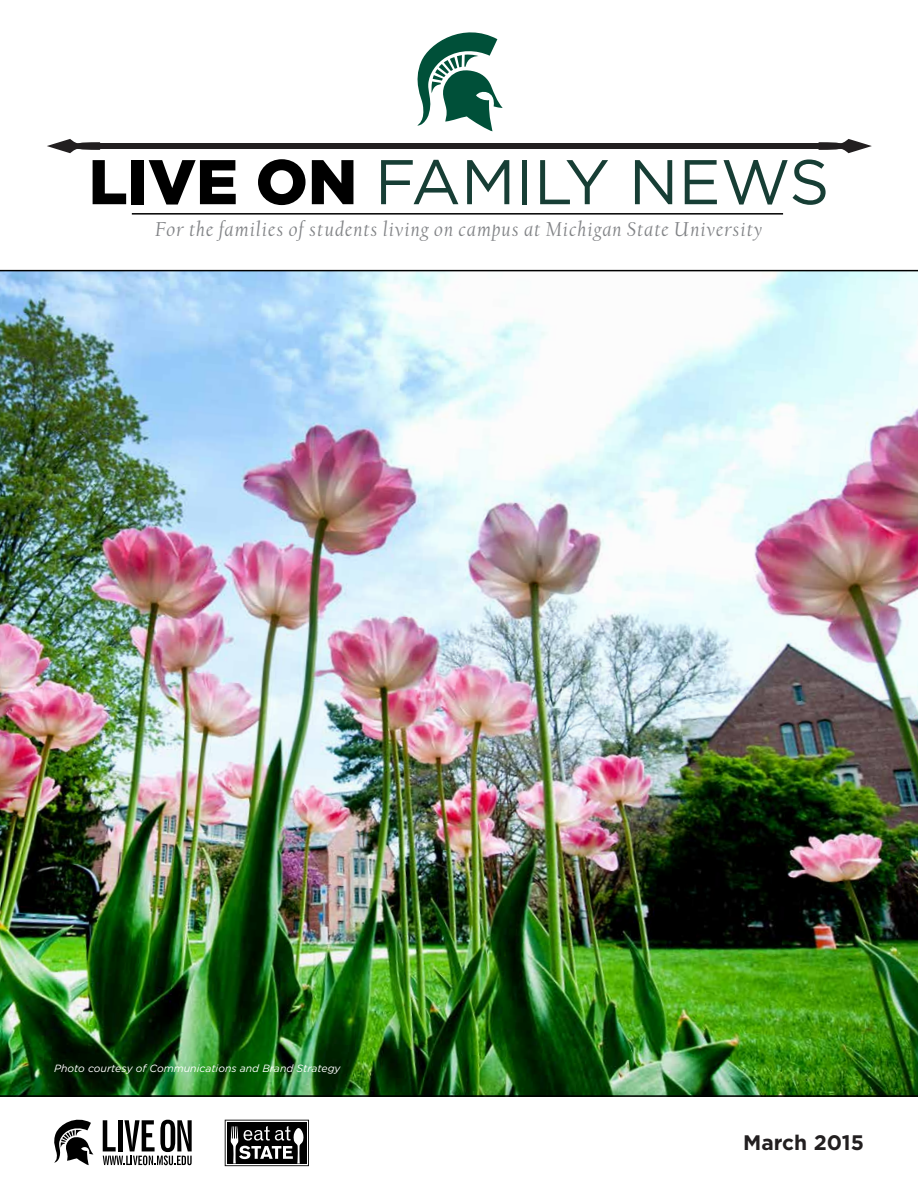
<style>
.page{position:relative;width:918px;height:1188px;background:#fff}
.page>*{position:absolute;margin:0;border:0;box-sizing:border-box;transform-origin:0 0}
.t1{font:63px "Gotham";color:#173e35}
.t2{font:italic 21px "Californian FB";letter-spacing:.05em;color:#828487}
.t3{font:700 21px "Gotham";color:#221f20}
.t4{font:italic 10.5px "Gotham";color:#fff}
.s1{font-weight:900;color:#000}
</style>
<div class="page">
<img style="left:0;top:270px;width:918px;height:827px">
<svg style="left:818px;top:139px;width:54px;height:14px"></svg>
<svg style="left:47px;top:139px;width:54px;height:14px"></svg>
<div style="left:90px;top:143px;width:734px;height:6px;background:#221f20"></div>
<svg style="left:417px;top:32px;width:86px;height:99px"></svg>
<hr style="left:132px;top:213px;width:651px;height:2px;background:#000">
<svg style="left:103px;top:1120px;width:89px;height:45px"></svg>
<svg style="left:54px;top:1120px;width:39px;height:45px"></svg>
<svg style="left:225px;top:1120px;width:84px;height:46px"></svg>
<h1 class="t1" style="left:89px;top:142px;width:742px"><span class="s1">LIVE ON</span> FAMILY NEWS</h1>
<p class="t2" style="left:155px;top:216px;width:609px">For the families of students living on campus at Michigan State University</p>
<p class="t4" style="left:54px;top:1062px;width:288px">Photo courtesy of Communications and Brand Strategy</p>
<p class="t3" style="left:743px;top:1129px;width:122px">March 2015</p>
</div>
